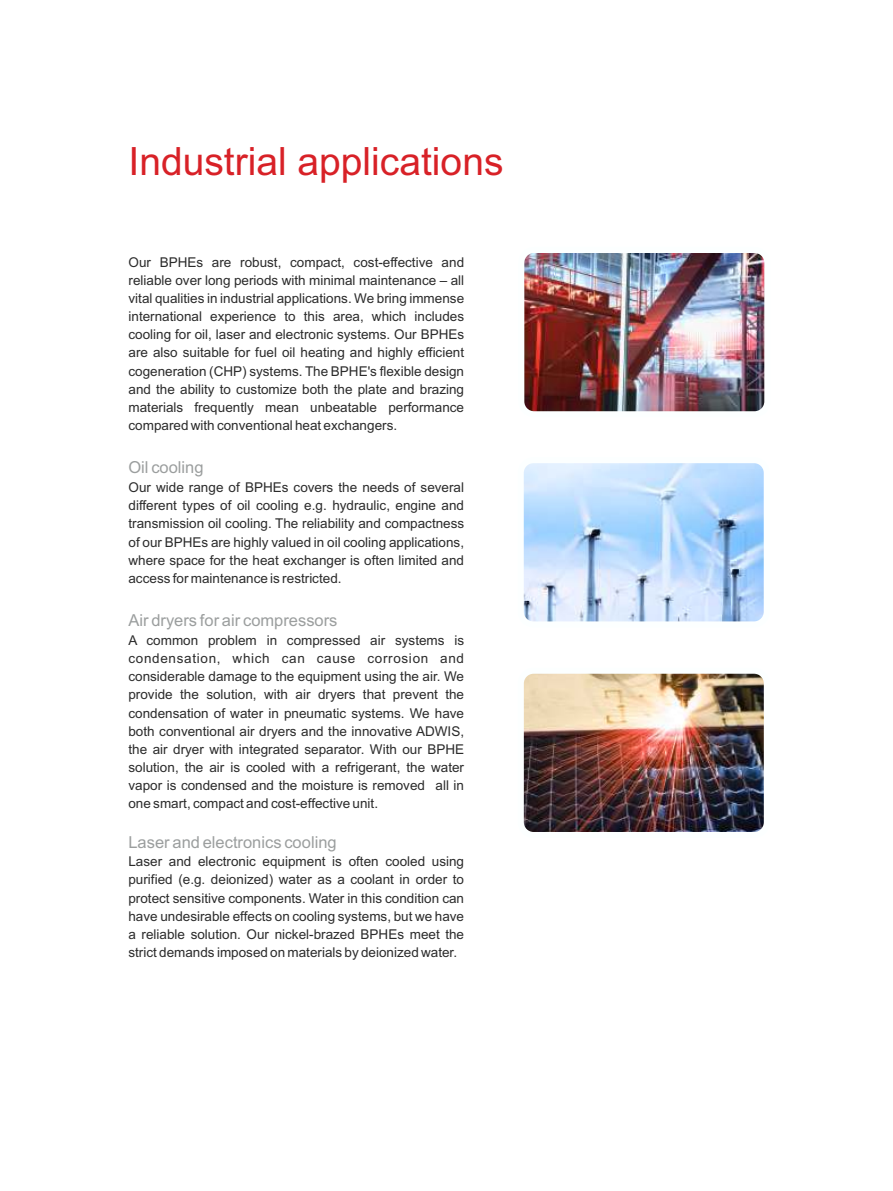
<style>
.page{position:relative;width:893px;height:1191px;background:#fff}
.page>*{position:absolute;margin:0;border:0;box-sizing:border-box;transform-origin:0 0}
.t1{font:39px "Arial";color:#d82127}
.t2{font:16.5px "Arial";color:#9b9e9e}
.t3{font:13.5px/18.1px "Arial";color:#2b2b2b;text-align:justify}
</style>
<div class="page">
<img style="left:525px;top:254px;width:238px;height:156px">
<img style="left:525px;top:674px;width:238px;height:157px">
<img style="left:525px;top:464px;width:238px;height:156px">
<div style="left:518px;top:247px;width:252px;height:170px;border:6px solid #fcffff;border-radius:13px"></div>
<div style="left:518px;top:457px;width:252px;height:170px;border:6px solid #fcffff;border-radius:13px"></div>
<div style="left:518px;top:667px;width:252px;height:171px;border:6px solid #fcffff;border-radius:13px"></div>
<h1 class="t1" style="left:128px;top:146px;width:376px">Industrial applications</h1>
<p class="t3" style="left:128px;top:254px;width:337px">Our BPHEs are robust, compact, cost-effective and reliable over long periods with minimal maintenance – all vital qualities in industrial applications. We bring immense international experience to this area, which includes cooling for oil, laser and electronic systems. Our BPHEs are also suitable for fuel oil heating and highly efficient cogeneration (CHP) systems. The BPHE's flexible design and the ability to customize both the plate and brazing materials frequently mean unbeatable performance compared with conventional heat exchangers.</p>
<p class="t2" style="left:128px;top:461px;width:77px">Oil cooling</p>
<p class="t3" style="left:128px;top:479px;width:337px">Our wide range of BPHEs covers the needs of several different types of oil cooling e.g. hydraulic, engine and transmission oil cooling. The reliability and compactness of our BPHEs are highly valued in oil cooling applications, where space for the heat exchanger is often limited and access for maintenance is restricted.</p>
<p class="t2" style="left:128px;top:614px;width:211px">Air dryers for air compressors</p>
<p class="t3" style="left:128px;top:632px;width:337px">A common problem in compressed air systems is condensation, which can cause corrosion and considerable damage to the equipment using the air. We provide the solution, with air dryers that prevent the condensation of water in pneumatic systems. We have both conventional air dryers and the innovative ADWIS, the air dryer with integrated separator. With our BPHE solution, the air is cooled with a refrigerant, the water vapor is condensed and the moisture is removed all in one smart, compact and cost-effective unit.</p>
<p class="t2" style="left:128px;top:835px;width:210px">Laser and electronics cooling</p>
<p class="t3" style="left:128px;top:853px;width:337px">Laser and electronic equipment is often cooled using purified (e.g. deionized) water as a coolant in order to protect sensitive components. Water in this condition can have undesirable effects on cooling systems, but we have a reliable solution. Our nickel-brazed BPHEs meet the strict demands imposed on materials by deionized water.</p>
</div>
